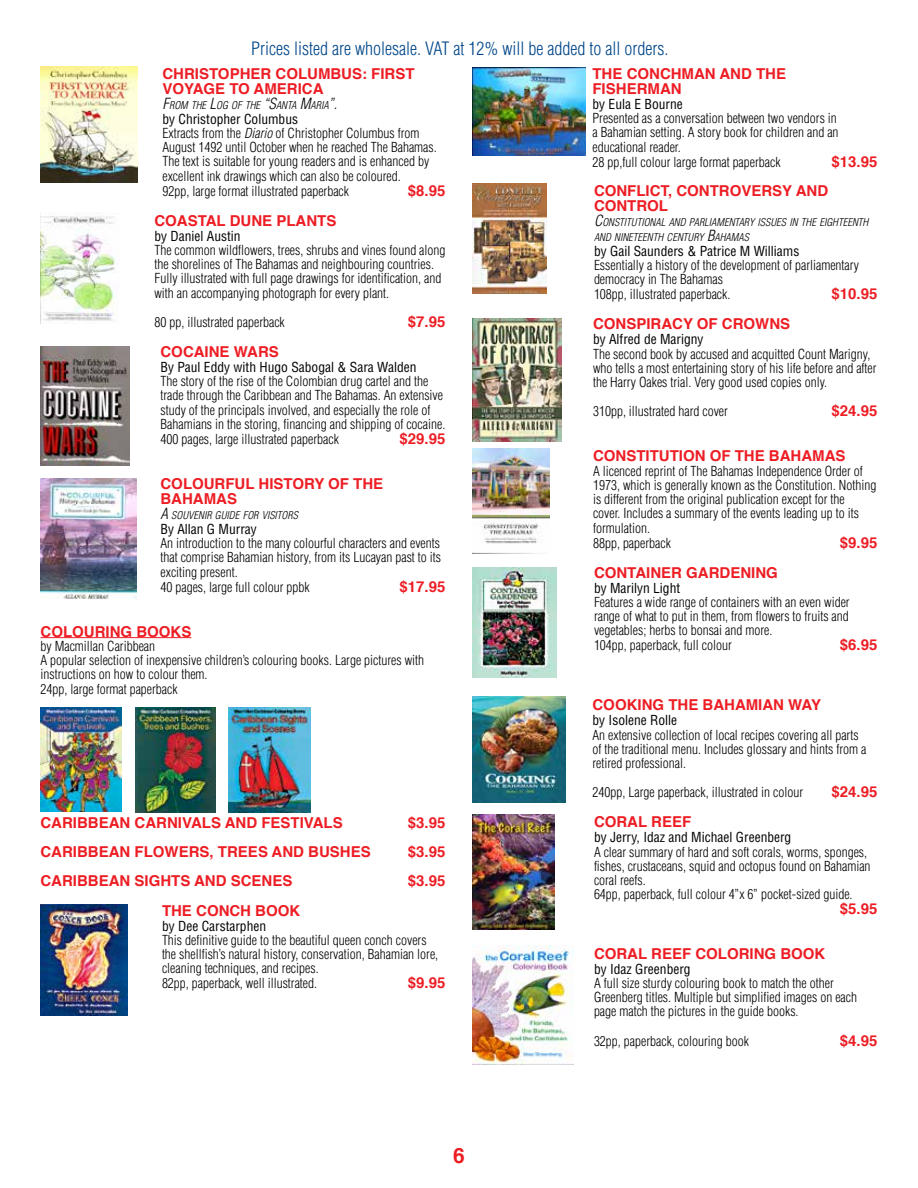
<style>
.page{position:relative;width:918px;height:1188px;background:#fff}
.page>*{position:absolute;margin:0;border:0;box-sizing:border-box;transform-origin:0 0}
.t1{font:700 21px "Helvetica";color:#ed1d24}
.t2{font:300 condensed 18px "Helvetica";color:#004689}
.t3{font:700 15px/15px "Helvetica";color:#ed1d24}
.t4{font:300 condensed 13.5px/14.2px "Helvetica";color:#000}
.t5{font:condensed 13.5px "Helvetica";color:#000}
.t6{font:italic 300 condensed 10.5px/15px "Helvetica";color:#000}
.s1{font-size:15px}
.s2{font-weight:400}
.s3{font-style:italic}
</style>
<div class="page">
<hr style="left:40px;top:637px;width:151px;height:1px;background:#ed1d24">
<img style="left:40px;top:66px;width:98px;height:116px">
<img style="left:40px;top:213px;width:78px;height:110px">
<img style="left:41px;top:346px;width:88px;height:119px">
<img style="left:41px;top:478px;width:95px;height:121px">
<img style="left:41px;top:708px;width:81px;height:103px">
<img style="left:135px;top:708px;width:81px;height:104px">
<img style="left:229px;top:708px;width:82px;height:104px">
<img style="left:40px;top:904px;width:87px;height:111px">
<img style="left:472px;top:68px;width:113px;height:87px">
<img style="left:472px;top:184px;width:74px;height:110px">
<img style="left:472px;top:319px;width:89px;height:122px">
<img style="left:472px;top:449px;width:77px;height:105px">
<img style="left:472px;top:567px;width:85px;height:110px">
<img style="left:472px;top:697px;width:94px;height:106px">
<img style="left:472px;top:814px;width:83px;height:116px">
<img style="left:472px;top:946px;width:101px;height:119px">
<h2 class="t2" style="left:251px;top:37px;width:419px">Prices listed are wholesale. VAT at 12% will be added to all orders.</h2>
<p class="t3" style="left:162px;top:66px;width:254px">CHRISTOPHER COLUMBUS: FIRST<br>VOYAGE TO AMERICA</p>
<p class="t6" style="left:162px;top:97px;width:176px"><span class="s1">F</span>ROM THE <span class="s1">L</span>OG OF THE <span class="s1">“S</span>ANTA <span class="s1">M</span>ARIA<span class="s1">”.</span></p>
<p class="t4" style="left:162px;top:111px;width:276px"><span class="s2">by Christopher Columbus<br></span>Extracts from the <span class="s3">Diario</span> of Christopher Columbus from August 1492 until October when he reached The Bahamas.<br>The text is suitable for young readers and is enhanced by excellent ink drawings which can also be coloured.<br>92pp, large format illustrated paperback</p>
<p class="t3" style="left:592px;top:66px;width:195px">THE CONCHMAN AND THE<br>FISHERMAN</p>
<p class="t5" style="left:592px;top:95px;width:92px">by Eula E Bourne</p>
<p class="t4" style="left:592px;top:111px;width:248px">Presented as a conversation between two vendors in a Bahamian setting. A story book for children and an educational reader.<br>28 pp,full colour large format paperback</p>
<p class="t3" style="left:832px;top:154px;width:47px">$13.95</p>
<p class="t3" style="left:408px;top:183px;width:39px">$8.95</p>
<p class="t3" style="left:594px;top:183px;width:236px">CONFLICT, CONTROVERSY AND<br>CONTROL</p>
<p class="t6" style="left:594px;top:214px;width:276px"><span class="s1">C</span>ONSTITUTIONAL AND PARLIAMENTARY ISSUES IN THE EIGHTEENTH<br>AND NINETEENTH CENTURY <span class="s1">B</span>AHAMAS</p>
<p class="t5" style="left:594px;top:242px;width:207px">by Gail Saunders &amp; Patrice M Williams</p>
<p class="t4" style="left:594px;top:258px;width:267px;line-height:14.7px">Essentially a history of the development of parliamentary democracy in The Bahamas<br>108pp, illustrated paperback.</p>
<p class="t3" style="left:154px;top:213px;width:183px">COASTAL DUNE PLANTS</p>
<p class="t5" style="left:154px;top:227px;width:88px">by Daniel Austin</p>
<p class="t4" style="left:154px;top:243px;width:293px">The common wildflowers, trees, shrubs and vines found along the shorelines of The Bahamas and neighbouring countries.<br>Fully illustrated with full page drawings for identification, and with an accompanying photograph for every plant.</p>
<p class="t4" style="left:154px;top:315px;width:132px">80 pp, illustrated paperback</p>
<p class="t3" style="left:408px;top:314px;width:39px">$7.95</p>
<p class="t3" style="left:160px;top:344px;width:120px">COCAINE WARS</p>
<p class="t5" style="left:160px;top:358px;width:258px">By Paul Eddy with Hugo Sabogal &amp; Sara Walden</p>
<p class="t4" style="left:160px;top:374px;width:286px">The story of the rise of the Colombian drug cartel and the trade through the Caribbean and The Bahamas. An extensive study of the principals involved, and especially the role of Bahamians in the storing, financing and shipping of cocaine.<br>400 pages, large illustrated paperback</p>
<p class="t3" style="left:832px;top:287px;width:47px">$10.95</p>
<p class="t3" style="left:593px;top:317px;width:199px">CONSPIRACY OF CROWNS</p>
<p class="t5" style="left:593px;top:331px;width:112px">by Alfred de Marigny</p>
<p class="t4" style="left:593px;top:346px;width:285px">The second book by accused and acquitted Count Marigny, who tells a most entertaining story of his life before and after the Harry Oakes trial. Very good used copies only.</p>
<p class="t4" style="left:593px;top:404px;width:136px">310pp, illustrated hard cover</p>
<p class="t3" style="left:832px;top:404px;width:47px">$24.95</p>
<p class="t3" style="left:593px;top:449px;width:254px">CONSTITUTION OF THE BAHAMAS</p>
<p class="t4" style="left:593px;top:463px;width:285px">A licenced reprint of The Bahamas Independence Order of 1973, which is generally known as the Constitution. Nothing is different from the original publication except for the<br>cover. Includes a summary of the events leading up to its formulation.<br>88pp, paperback</p>
<p class="t3" style="left:400px;top:431px;width:47px">$29.95</p>
<p class="t3" style="left:160px;top:476px;width:224px">COLOURFUL HISTORY OF THE<br>BAHAMAS</p>
<p class="t6" style="left:160px;top:507px;width:139px"><span class="s1">A</span> SOUVENIR GUIDE FOR VISITORS</p>
<p class="t5" style="left:160px;top:520px;width:98px">By Allan G Murray</p>
<p class="t4" style="left:160px;top:536px;width:282px">An introduction to the many colourful characters and events that comprise Bahamian history, from its Lucayan past to its exciting present.<br>40 pages, large full colour ppbk</p>
<p class="t3" style="left:840px;top:535px;width:39px">$9.95</p>
<p class="t3" style="left:594px;top:565px;width:185px">CONTAINER GARDENING</p>
<p class="t5" style="left:594px;top:579px;width:88px">by Marilyn Light</p>
<p class="t4" style="left:594px;top:595px;width:257px">Features a wide range of containers with an even wider range of what to put in them, from flowers to fruits and vegetables; herbs to bonsai and more.<br>104pp, paperback, full colour</p>
<p class="t3" style="left:400px;top:579px;width:47px">$17.95</p>
<p class="t3" style="left:41px;top:624px;width:152px">COLOURING BOOKS</p>
<p class="t4" style="left:40px;top:639px;width:385px">by Macmillan Caribbean<br>A popular selection of inexpensive children’s colouring books. Large pictures with instructions on how to colour them.<br>24pp, large format paperback</p>
<p class="t3" style="left:840px;top:638px;width:39px">$6.95</p>
<p class="t3" style="left:40px;top:815px;width:304px">CARIBBEAN CARNIVALS AND FESTIVALS</p>
<p class="t3" style="left:408px;top:815px;width:39px">$3.95</p>
<p class="t3" style="left:40px;top:844px;width:332px">CARIBBEAN FLOWERS, TREES AND BUSHES</p>
<p class="t3" style="left:408px;top:844px;width:39px">$3.95</p>
<p class="t3" style="left:40px;top:874px;width:253px">CARIBBEAN SIGHTS AND SCENES</p>
<p class="t3" style="left:408px;top:874px;width:39px">$3.95</p>
<p class="t3" style="left:162px;top:903px;width:140px">THE CONCH BOOK</p>
<p class="t5" style="left:162px;top:917px;width:106px">by Dee Carstarphen</p>
<p class="t4" style="left:162px;top:933px;width:278px">This definitive guide to the beautiful queen conch covers the shellfish’s natural history, conservation, Bahamian lore, cleaning techniques, and recipes.<br>82pp, paperback, well illustrated.</p>
<p class="t3" style="left:408px;top:976px;width:39px">$9.95</p>
<h1 class="t1" style="left:453px;top:1139px;width:13px">6</h1>
<p class="t3" style="left:592px;top:698px;width:230px">COOKING THE BAHAMIAN WAY</p>
<p class="t5" style="left:592px;top:712px;width:86px">by Isolene Rolle</p>
<p class="t4" style="left:592px;top:727px;width:275px">An extensive collection of local recipes covering all parts of the traditional menu. Includes glossary and hints from a retired professional.</p>
<p class="t4" style="left:592px;top:785px;width:212px">240pp, Large paperback, illustrated in colour</p>
<p class="t3" style="left:832px;top:785px;width:47px">$24.95</p>
<p class="t3" style="left:594px;top:815px;width:99px">CORAL REEF</p>
<p class="t5" style="left:594px;top:829px;width:199px">by Jerry, Idaz and Michael Greenberg</p>
<p class="t4" style="left:594px;top:844px;width:278px">A clear summary of hard and soft corals, worms, sponges, fishes, crustaceans, squid and octopus found on Bahamian coral reefs.<br>64pp, paperback, full colour 4”x 6” pocket-sized guide.</p>
<p class="t3" style="left:840px;top:902px;width:39px">$5.95</p>
<p class="t3" style="left:594px;top:946px;width:233px">CORAL REEF COLORING BOOK</p>
<p class="t5" style="left:594px;top:960px;width:98px">by Idaz Greenberg</p>
<p class="t4" style="left:594px;top:976px;width:265px">A full size sturdy colouring book to match the other<br>Greenberg titles. Multiple but simplified images on each page match the pictures in the guide books.</p>
<p class="t4" style="left:594px;top:1033px;width:157px">32pp, paperback, colouring book</p>
<p class="t3" style="left:840px;top:1033px;width:39px">$4.95</p>
</div>
